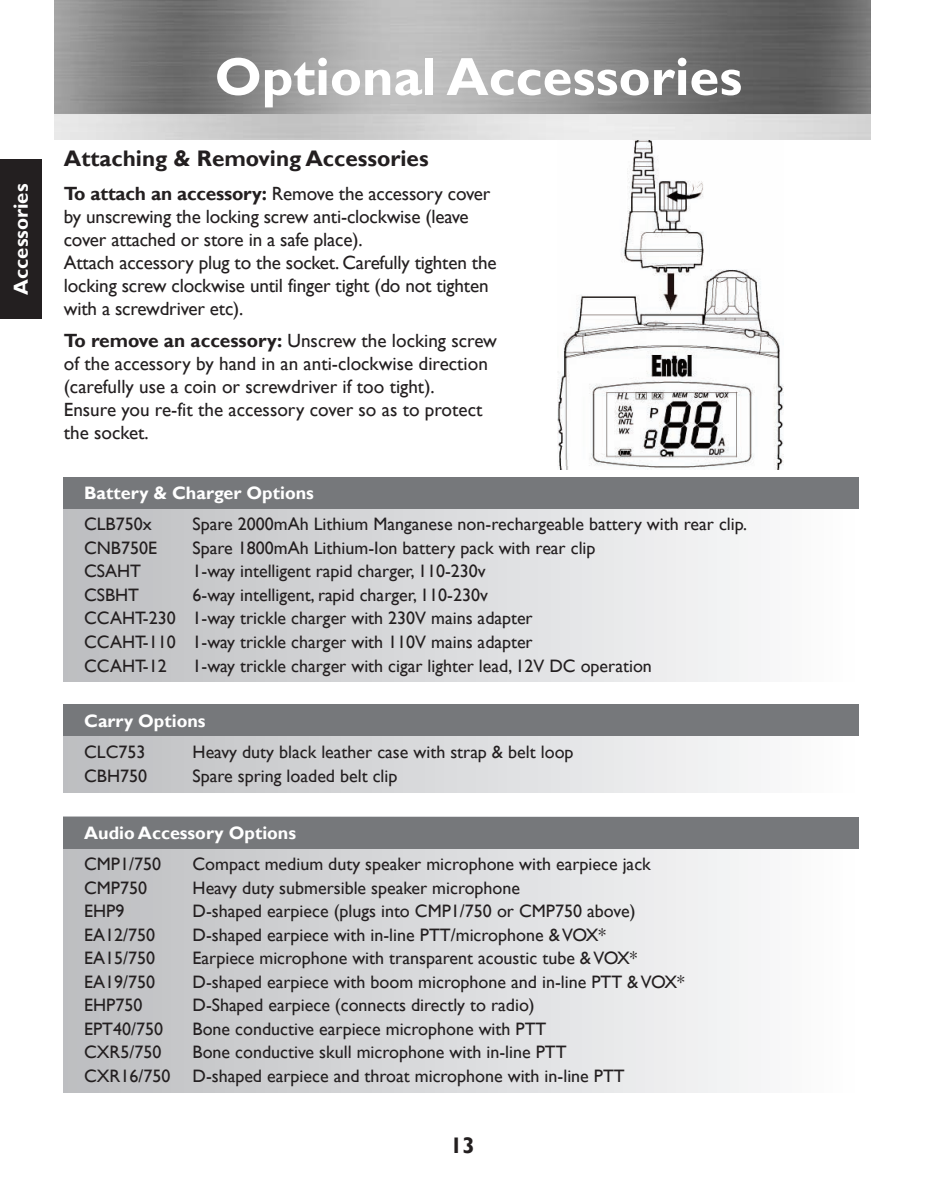
<style>
.page{position:relative;width:925px;height:1180px;background:#fff}
.page>*{position:absolute;margin:0;border:0;box-sizing:border-box;transform-origin:0 0}
.t1{font:700 54px "Gill Sans";color:#fff}
.t2{font:700 22.5px "Gill Sans";color:#231f20}
.t3{font:700 20.25px "Gill Sans";color:#fff}
.t4{font:19.12px/22.9px "Gill Sans";letter-spacing:-.01em;color:#231f20}
.t5{font:18px/23.8px "Gill Sans";color:#231f20}
.t6{font:700 18px "Gill Sans";color:#fff}
.s1{font-weight:700}
</style>
<div class="page">
<div style="left:0;top:159px;width:41px;height:160px;background:#231f20"></div>
<div style="left:63px;top:714px;width:795px;height:78px;background:linear-gradient(to right,#bcbdc0,#fdfdfe)"></div>
<div style="left:63px;top:502px;width:795px;height:179px;background:linear-gradient(to right,#bcbdc0,#fdfdfe)"></div>
<div style="left:63px;top:477px;width:796px;height:32px;background:#76787b"></div>
<div style="left:63px;top:704px;width:796px;height:32px;background:#76787b"></div>
<div style="left:63px;top:817px;width:795px;height:275px;background:linear-gradient(to right,#bcbdc0,#fdfdfe)"></div>
<div style="left:63px;top:817px;width:796px;height:32px;background:#76787b"></div>
<img style="left:558px;top:139px;width:225px;height:331px">
<img style="left:54px;top:0;width:817px;height:114px">
<p class="t3" style="left:9px;top:295px;width:112px;rotate:-90deg">Accessories</p>
<h1 class="t1" style="left:215px;top:45px;width:529px">Optional Accessories</h1>
<p class="t2" style="left:64px;top:145px;width:366px">Attaching &amp; Removing Accessories</p>
<p class="t4" style="left:64px;top:182px;width:434px"><span class="s1">To attach an accessory:</span> Remove the accessory cover by unscrewing the locking screw anti-clockwise (leave cover attached or store in a safe place).<br>Attach accessory plug to the socket. Carefully tighten the locking screw clockwise until finger tight (do not tighten with a screwdriver etc).</p>
<p class="t4" style="left:64px;top:329px;width:435px"><span class="s1">To remove an accessory:</span> Unscrew the locking screw of the accessory by hand in an anti-clockwise direction (carefully use a coin or screwdriver if too tight).<br>Ensure you re-fit the accessory cover so as to protect the socket.</p>
<p class="t6" style="left:84px;top:483px;width:231px">Battery &amp; Charger Options</p>
<p class="t5" style="left:84px;top:512px;width:69px">CLB750x</p>
<p class="t5" style="left:192px;top:512px;width:556px">Spare 2000mAh Lithium Manganese non-rechargeable battery with rear clip.</p>
<p class="t5" style="left:84px;top:536px;width:74px">CNB750E</p>
<p class="t5" style="left:192px;top:536px;width:404px">Spare 1800mAh Lithium-Ion battery pack with rear clip</p>
<p class="t5" style="left:84px;top:559px;width:58px">CSAHT</p>
<p class="t5" style="left:192px;top:559px;width:295px">1-way intelligent rapid charger, 110-230v</p>
<p class="t5" style="left:84px;top:583px;width:57px">CSBHT</p>
<p class="t5" style="left:84px;top:583px;width:450px;text-indent:108px">6-way intelligent, rapid charger, 110-230v CCAHT-230 1-way trickle charger with 230V mains adapter CCAHT-110 1-way trickle charger with 110V mains adapter CCAHT-12</p>
<p class="t5" style="left:192px;top:654px;width:461px">1-way trickle charger with cigar lighter lead, 12V DC operation</p>
<p class="t6" style="left:84px;top:710px;width:123px">Carry Options</p>
<p class="t5" style="left:84px;top:740px;width:63px">CLC753</p>
<p class="t5" style="left:193px;top:740px;width:382px">Heavy duty black leather case with strap &amp; belt loop</p>
<p class="t5" style="left:84px;top:763px;width:65px">CBH750</p>
<p class="t5" style="left:193px;top:763px;width:206px">Spare spring loaded belt clip</p>
<p class="t6" style="left:84px;top:822px;width:213px">Audio Accessory Options</p>
<p class="t5" style="left:84px;top:852px;width:79px">CMP1/750</p>
<p class="t5" style="left:193px;top:852px;width:460px">Compact medium duty speaker microphone with earpiece jack</p>
<p class="t5" style="left:84px;top:875px;width:64px">CMP750</p>
<p class="t5" style="left:193px;top:875px;width:329px">Heavy duty submersible speaker microphone</p>
<p class="t5" style="left:84px;top:899px;width:42px">EHP9</p>
<p class="t5" style="left:193px;top:899px;width:444px">D-shaped earpiece (plugs into CMP1/750 or CMP750 above)</p>
<p class="t5" style="left:84px;top:922px;width:73px">EA12/750</p>
<p class="t5" style="left:193px;top:922px;width:415px">D-shaped earpiece with in-line PTT/microphone &amp; VOX*</p>
<p class="t5" style="left:84px;top:946px;width:73px">EA15/750</p>
<p class="t5" style="left:193px;top:946px;width:446px">Earpiece microphone with transparent acoustic tube &amp; VOX*</p>
<p class="t5" style="left:84px;top:969px;width:73px">EA19/750</p>
<p class="t5" style="left:193px;top:969px;width:493px">D-shaped earpiece with boom microphone and in-line PTT &amp; VOX*</p>
<p class="t5" style="left:84px;top:993px;width:60px">EHP750</p>
<p class="t5" style="left:193px;top:993px;width:344px">D-Shaped earpiece (connects directly to radio)</p>
<p class="t5" style="left:84px;top:1016px;width:81px">EPT40/750</p>
<p class="t5" style="left:193px;top:1016px;width:355px">Bone conductive earpiece microphone with PTT</p>
<p class="t5" style="left:84px;top:1040px;width:79px">CXR5/750</p>
<p class="t5" style="left:84px;top:1040px;width:542px;text-indent:108px">Bone conductive skull microphone with in-line PTT<br>CXR16/750 D-shaped earpiece and throat microphone with in-line PTT</p>
<p class="t2" style="left:450px;top:1132px;width:26px">13</p>
</div>
